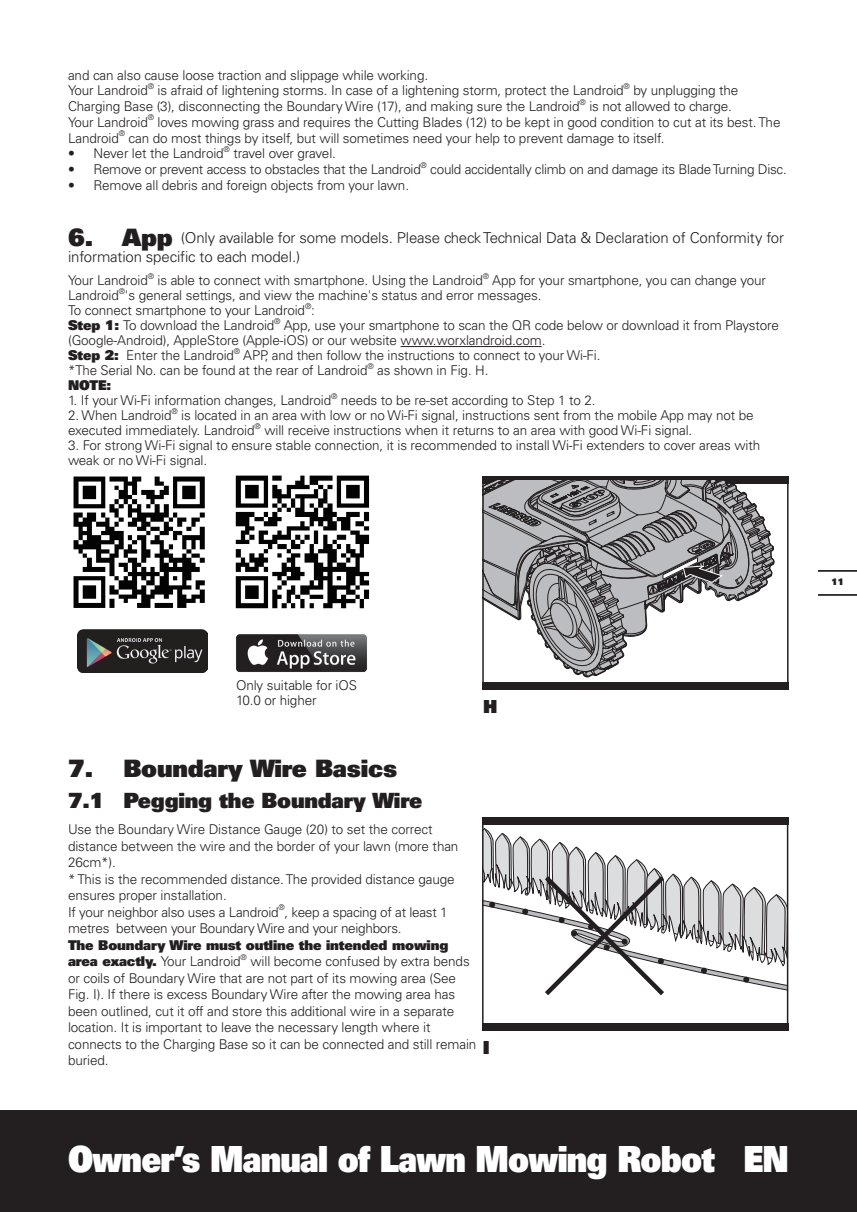
<style>
.page{position:relative;width:857px;height:1212px;background:#fff}
.page>*{position:absolute;margin:0;border:0;box-sizing:border-box;transform-origin:0 0}
.t1{font:900 36px "Univers";letter-spacing:-.025em;color:#fff;scale:.88 1}
.t2{font:900 24px "Univers";letter-spacing:-.01em;color:#231f20}
.t3{font:900 21px "Univers";letter-spacing:-.01em;color:#231f20}
.t4{font:900 18px "Univers";color:#231f20}
.t5{font:300 15px/19.5px "Univers";letter-spacing:-.01em;color:#231f20}
.t6{font:300 13.5px/16.5px "Univers";letter-spacing:-.01em;color:#231f20}
.t7{font:900 13.5px/16.5px "Univers";letter-spacing:-.01em;color:#231f20}
.t8{font:900 9px "Univers";color:#231f20}
.t9{font:300 7.8px "Univers";color:#231f20}
.s1{font-weight:900;font-size:24px}
.s2{font-weight:900}
.s3{font-weight:300}
</style>
<div class="page">
<div style="left:0;top:1110px;width:857px;height:102px;background:#231f20"></div>
<hr style="left:819px;top:594px;width:38px;height:2px;background:#000">
<hr style="left:819px;top:570px;width:38px;height:2px;background:#000">
<hr style="left:400px;top:346px;width:142px;height:1px;background:#231f20">
<div style="left:482px;top:818px;width:306px;height:7px;background:#231f20"></div>
<div style="left:482px;top:1023px;width:306px;height:7px;background:#231f20"></div>
<div style="left:482px;top:819px;width:306px;height:208px;border:2px solid #231f20"></div>
<svg style="left:483px;top:820px;width:304px;height:180px"></svg>
<div style="left:482px;top:477px;width:306px;height:7px;background:#231f20"></div>
<svg style="left:485px;top:481px;width:289px;height:196px"></svg>
<div style="left:482px;top:682px;width:306px;height:7px;background:#231f20"></div>
<div style="left:482px;top:478px;width:306px;height:208px;border:2px solid #231f20"></div>
<img style="left:73px;top:476px;width:132px;height:132px">
<img style="left:235px;top:475px;width:135px;height:134px">
<img style="left:78px;top:630px;width:130px;height:42px">
<img style="left:236px;top:634px;width:131px;height:38px">
<p class="t6" style="left:68px;top:67px;width:362px;line-height:15.8px">and can also cause loose traction and slippage while working.<br>Your Landroid</p>
<p class="t9" style="left:148px;top:81px;width:8px">®</p>
<p class="t6" style="left:158px;top:82px;width:468px">is afraid of lightening storms. In case of a lightening storm, protect the Landroid</p>
<p class="t9" style="left:623px;top:81px;width:8px">®</p>
<p class="t6" style="left:633px;top:82px;width:106px">by unplugging the</p>
<p class="t6" style="left:68px;top:98px;width:513px">Charging Base (3), disconnecting the Boundary Wire (17), and making sure the Landroid</p>
<p class="t9" style="left:579px;top:97px;width:8px">®</p>
<p class="t6" style="left:589px;top:98px;width:144px">is not allowed to charge.</p>
<p class="t6" style="left:68px;top:114px;width:81px">Your Landroid</p>
<p class="t9" style="left:148px;top:113px;width:8px">®</p>
<p class="t6" style="left:158px;top:114px;width:624px">loves mowing grass and requires the Cutting Blades (12) to be kept in good condition to cut at its best. The</p>
<p class="t6" style="left:68px;top:130px;width:52px">Landroid</p>
<p class="t9" style="left:119px;top:129px;width:8px">®</p>
<p class="t6" style="left:129px;top:130px;width:537px">can do most things by itself, but will sometimes need your help to prevent damage to itself.</p>
<p class="t6" style="left:68px;top:145px;width:157px">• Never let the Landroid</p>
<p class="t9" style="left:224px;top:144px;width:8px">®</p>
<p class="t6" style="left:233px;top:145px;width:104px">travel over gravel.</p>
<p class="t6" style="left:68px;top:161px;width:354px">• Remove or prevent access to obstacles that the Landroid</p>
<p class="t9" style="left:420px;top:160px;width:8px">®</p>
<p class="t6" style="left:430px;top:161px;width:358px">could accidentally climb on and damage its Blade Turning Disc.</p>
<p class="t6" style="left:68px;top:177px;width:342px">• Remove all debris and foreign objects from your lawn.</p>
<p class="t5" style="left:68px;top:228px;width:717px"><span class="s1">6. App</span> (Only available for some models. Please check Technical Data &amp; Declaration of Conformity for information specific to each model.)</p>
<p class="t6" style="left:68px;top:272px;width:81px">Your Landroid</p>
<p class="t9" style="left:148px;top:271px;width:8px">®</p>
<p class="t6" style="left:158px;top:272px;width:327px">is able to connect with smartphone. Using the Landroid</p>
<p class="t9" style="left:483px;top:271px;width:8px">®</p>
<p class="t6" style="left:492px;top:272px;width:275px">App for your smartphone, you can change your</p>
<p class="t6" style="left:68px;top:287px;width:52px">Landroid</p>
<p class="t9" style="left:119px;top:286px;width:8px">®</p>
<p class="t6" style="left:68px;top:288px;width:475px;line-height:15px;text-indent:57px">'s general settings, and view the machine's status and error messages.<br>To connect smartphone to your Landroid</p>
<p class="t9" style="left:305px;top:301px;width:8px">®</p>
<p class="t6" style="left:311px;top:302px;width:5px">:</p>
<p class="t6" style="left:68px;top:317px;width:208px"><span class="s2">Step 1:</span> To download the Landroid</p>
<p class="t9" style="left:274px;top:316px;width:8px">®</p>
<p class="t6" style="left:68px;top:318px;width:712px;line-height:15px;text-indent:216px">App, use your smartphone to scan the QR code below or download it from Playstore (Google-Android), AppleStore (Apple-iOS) or our website www.worxlandroid.com.<br><span class="s2">Step 2:</span> Enter the Landroid</p>
<p class="t9" style="left:234px;top:346px;width:8px">®</p>
<p class="t6" style="left:68px;top:348px;width:534px;line-height:15px;text-indent:175px">APP, and then follow the instructions to connect to your Wi-Fi. *The Serial No. can be found at the rear of Landroid</p>
<p class="t9" style="left:367px;top:361px;width:8px">®</p>
<p class="t6" style="left:377px;top:362px;width:113px">as shown in Fig. H.</p>
<p class="t7" style="left:68px;top:377px;width:45px">NOTE:</p>
<p class="t6" style="left:68px;top:392px;width:265px">1. If your Wi-Fi information changes, Landroid</p>
<p class="t9" style="left:331px;top:391px;width:8px">®</p>
<p class="t6" style="left:341px;top:392px;width:256px">needs to be re-set according to Step 1 to 2.</p>
<p class="t6" style="left:68px;top:407px;width:105px">2. When Landroid</p>
<p class="t9" style="left:171px;top:406px;width:8px">®</p>
<p class="t6" style="left:68px;top:408px;width:687px;line-height:15px;text-indent:113px">is located in an area with low or no Wi-Fi signal, instructions sent from the mobile App may not be executed immediately. Landroid</p>
<p class="t9" style="left:254px;top:421px;width:8px">®</p>
<p class="t6" style="left:264px;top:422px;width:429px">will receive instructions when it returns to an area with good Wi-Fi signal.</p>
<p class="t6" style="left:68px;top:438px;width:694px;line-height:15px">3. For strong Wi-Fi signal to ensure stable connection, it is recommended to install Wi-Fi extenders to cover areas with weak or no Wi-Fi signal.</p>
<p class="t6" style="left:236px;top:678px;width:123px;line-height:15px">Only suitable for iOS<br>10.0 or higher</p>
<h3 class="t4" style="left:483px;top:695px;width:16px">H</h3>
<h2 class="t2" style="left:68px;top:753px;width:331px">7. Boundary Wire Basics</h2>
<h3 class="t3" style="left:68px;top:786px;width:356px">7.1 Pegging the Boundary Wire</h3>
<p class="t6" style="left:68px;top:821px;width:392px">Use the Boundary Wire Distance Gauge (20) to set the correct distance between the wire and the border of your lawn (more than 26cm*).<br>* This is the recommended distance. The provided distance gauge ensures proper installation.<br>If your neighbor also uses a Landroid , keep a spacing of at least 1</p>
<p class="t9" style="left:278px;top:903px;width:8px">®</p>
<p class="t6" style="left:68px;top:920px;width:335px">metres between your Boundary Wire and your neighbors.</p>
<p class="t7" style="left:68px;top:936px;width:382px">The Boundary Wire must outline the intended mowing area exactly. <span class="s3">Your Landroid</span></p>
<p class="t9" style="left:241px;top:952px;width:8px">®</p>
<p class="t6" style="left:68px;top:953px;width:410px;text-indent:182px">will become confused by extra bends or coils of Boundary Wire that are not part of its mowing area (See Fig. I). If there is excess Boundary Wire after the mowing area has been outlined, cut it off and store this additional wire in a separate location. It is important to leave the necessary length where it connects to the Charging Base so it can be connected and still remain buried.</p>
<h3 class="t4" style="left:483px;top:1036px;width:8px">I</h3>
<h1 class="t1" style="left:68px;top:1135px;width:821px">Owner’s Manual of Lawn Mowing Robot EN</h1>
<p class="t8" style="left:831px;top:576px;width:14px">11</p>
</div>
